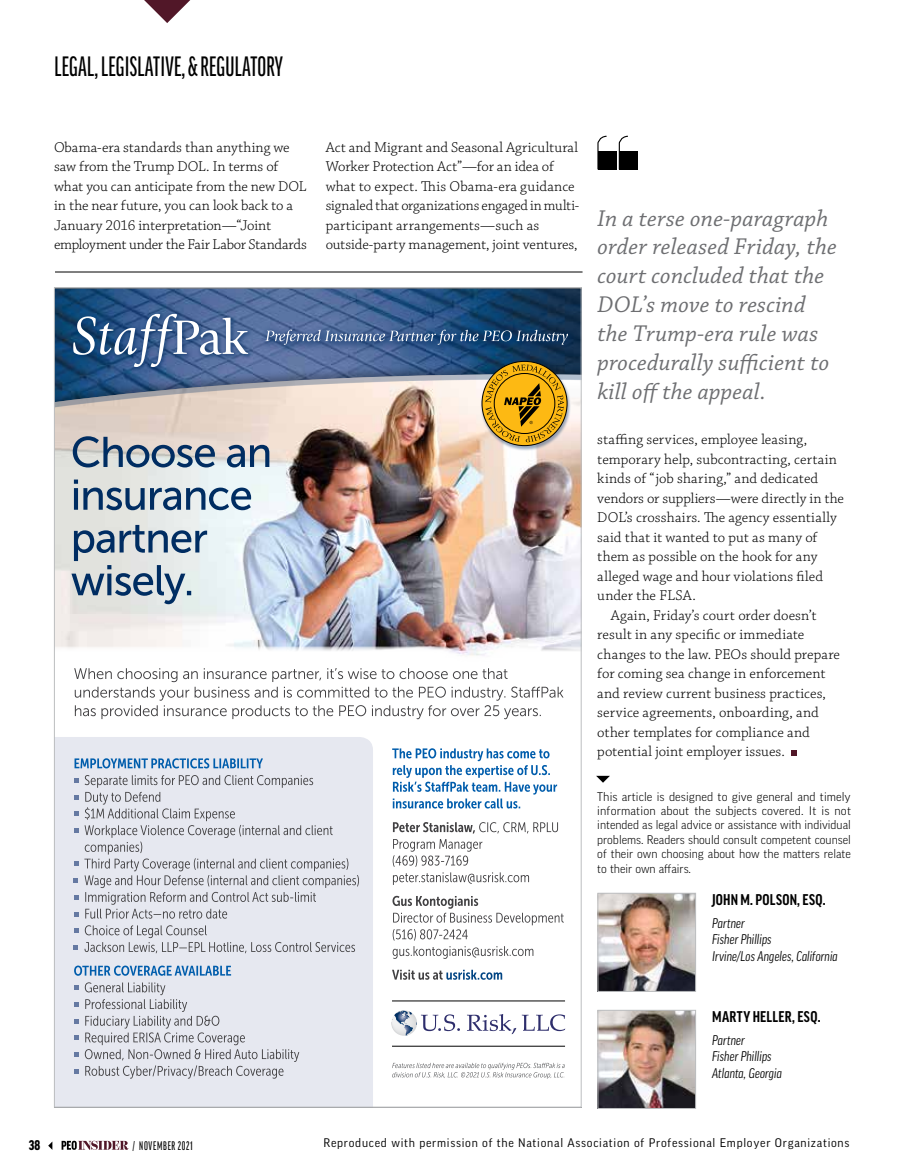
<style>
.page{position:relative;width:905px;height:1175px;background:#fff}
.page>*{position:absolute;margin:0;border:0;box-sizing:border-box;transform-origin:0 0}
.t1{font:500 27px "Good Pro Comp";letter-spacing:.01em;color:#000}
.t2{font:italic 24px/28.8px "Chaparral Pro";letter-spacing:.01em;color:#6d6e71}
.t3{font:300 15px/19.5px "Chaparral Pro";letter-spacing:.005em;color:#000}
.t4{font:700 condensed 15px "Good Pro";letter-spacing:.025em;color:#000}
.t5{font:italic condensed 13.5px/16.2px "Good Pro";letter-spacing:.005em;color:#000}
.t6{font:900 condensed 13.5px "Good Pro";color:#000}
.t7{font:300 12px/14.4px "Good Pro";color:#000;text-align:justify}
.t8{font:12px "Good Pro";letter-spacing:.06em;color:#000}
.t9{font:500 12px "Good Pro Comp";letter-spacing:.06em;color:#000}
</style>
<div class="page">
<svg style="left:62px;top:1140px;width:66px;height:9px"></svg>
<svg style="left:48px;top:1142px;width:4px;height:7px"></svg>
<img style="left:599px;top:1012px;width:95px;height:94px">
<div style="left:597px;top:1010px;width:99px;height:98px;border:1px solid #bcbec0"></div>
<img style="left:599px;top:894px;width:95px;height:95px">
<div style="left:597px;top:892px;width:99px;height:99px;border:1px solid #bcbec0"></div>
<svg style="left:596px;top:776px;width:14px;height:6px"></svg>
<svg style="left:791px;top:750px;width:6px;height:6px"></svg>
<svg style="left:144px;top:0;width:46px;height:23px"></svg>
<div style="left:619px;top:151px;width:18px;height:18px;background:#000"></div>
<svg style="left:618px;top:135px;width:11px;height:35px"></svg>
<div style="left:598px;top:151px;width:18px;height:18px;background:#000"></div>
<svg style="left:597px;top:135px;width:10px;height:35px"></svg>
<hr style="left:55px;top:272px;width:527px;height:1px;background:#000">
<img style="left:56px;top:289px;width:523px;height:816px">
<h1 class="t1" style="left:54px;top:51px;width:230px">LEGAL, LEGISLATIVE, &amp; REGULATORY</h1>
<p class="t3" style="left:54px;top:138px;width:254px">Obama-era standards than anything we saw from the Trump DOL. In terms of what you can anticipate from the new DOL in the near future, you can look back to a January 2016 interpretation—“Joint employment under the Fair Labor Standards</p>
<p class="t3" style="left:326px;top:138px;width:255px">Act and Migrant and Seasonal Agricultural Worker Protection Act”—for an idea of what to expect. This Obama-era guidance signaled that organizations engaged in multi&shy;participant arrangements—such as outside-party management, joint ventures,</p>
<h2 class="t2" style="left:597px;top:205px;width:241px">In a terse one-paragraph order released Friday, the court concluded that the<br>DOL’s move to rescind the Trump-era rule was procedurally sufficient to kill off the appeal.</h2>
<p class="t3" style="left:597px;top:430px;width:211px">staffing services, employee leasing,</p>
<p class="t3" style="left:597px;top:450px;width:241px">temporary help, subcontracting, certain</p>
<p class="t3" style="left:597px;top:469px;width:222px">kinds of “job sharing,” and dedicated</p>
<p class="t3" style="left:597px;top:489px;width:248px">vendors or suppliers—were directly in the</p>
<p class="t3" style="left:597px;top:508px;width:241px">DOL’s crosshairs. The agency essentially</p>
<p class="t3" style="left:597px;top:528px;width:222px">said that it wanted to put as many of</p>
<p class="t3" style="left:597px;top:547px;width:222px">them as possible on the hook for any</p>
<p class="t3" style="left:597px;top:567px;width:227px">alleged wage and hour violations filed</p>
<p class="t3" style="left:597px;top:586px;width:100px">under the FLSA.</p>
<p class="t3" style="left:610px;top:606px;width:207px">Again, Friday’s court order doesn’t</p>
<p class="t3" style="left:597px;top:625px;width:208px">result in any specific or immediate</p>
<p class="t3" style="left:597px;top:645px;width:244px">changes to the law. PEOs should prepare</p>
<p class="t3" style="left:597px;top:664px;width:230px">for coming sea change in enforcement</p>
<p class="t3" style="left:597px;top:684px;width:230px">and review current business practices,</p>
<p class="t3" style="left:597px;top:703px;width:223px">service agreements, onboarding, and</p>
<p class="t3" style="left:597px;top:723px;width:214px">other templates for compliance and</p>
<p class="t3" style="left:597px;top:742px;width:189px">potential joint employer issues.</p>
<p class="t7" style="left:597px;top:789px;width:255px">This article is designed to give general and timely information about the subjects covered. It is not intended as legal advice or assistance with individual problems. Readers should consult competent counsel of their own choosing about how the matters relate to their own affairs.</p>
<p class="t4" style="left:712px;top:891px;width:115px">JOHN M. POLSON, ESQ.</p>
<p class="t5" style="left:712px;top:915px;width:127px">Partner<br>Fisher Phillips<br>Irvine/Los Angeles, California</p>
<p class="t4" style="left:712px;top:1008px;width:110px">MARTY HELLER, ESQ.</p>
<p class="t5" style="left:712px;top:1032px;width:71px">Partner<br>Fisher Phillips<br>Atlanta, Georgia</p>
<p class="t6" style="left:29px;top:1137px;width:13px">38</p>
<p class="t9" style="left:133px;top:1138px;width:61px">/ NOVEMBER 2021</p>
<p class="t8" style="left:323px;top:1136px;width:527px">Reproduced with permission of the National Association of Professional Employer Organizations</p>
</div>
